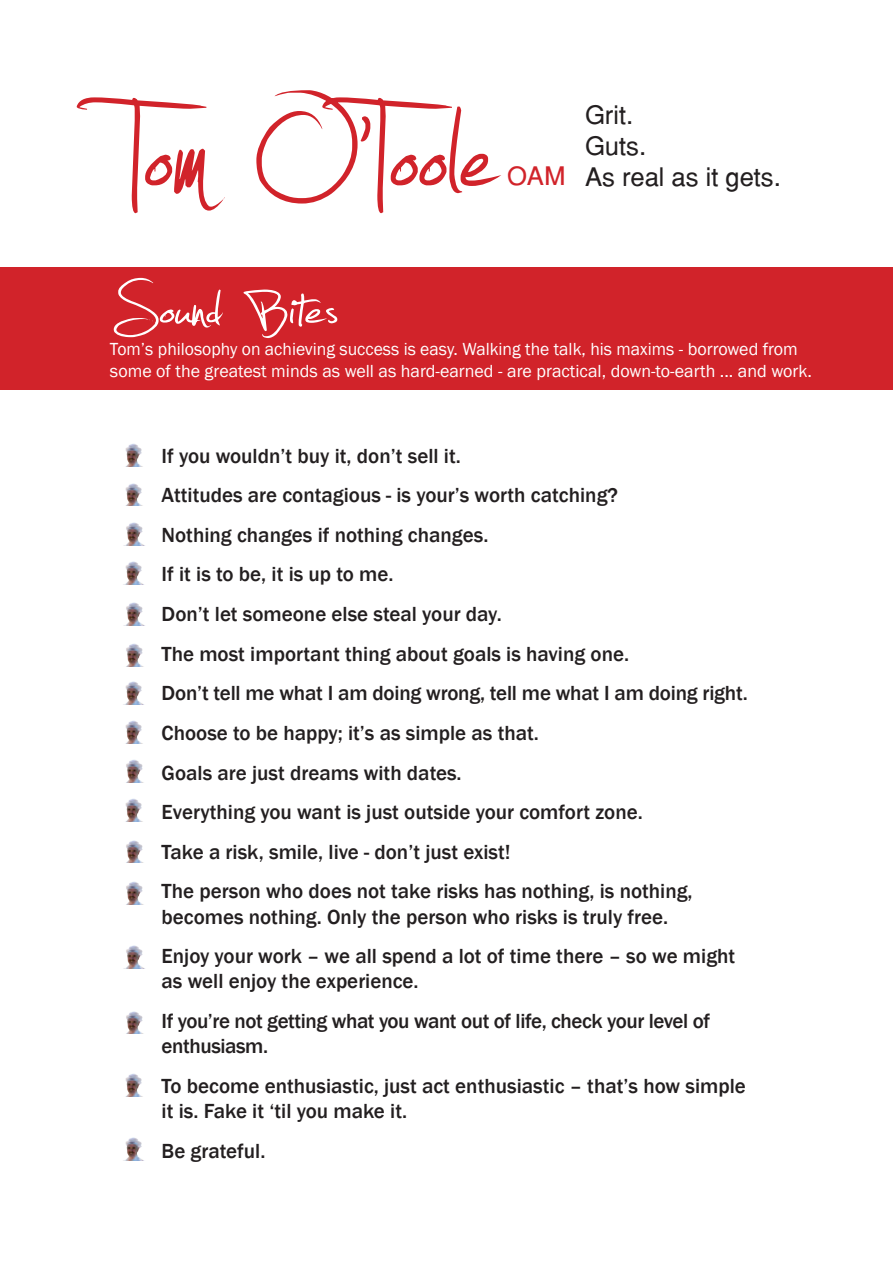
<style>
.page{position:relative;width:893px;height:1263px;background:#fff}
.page>*{position:absolute;margin:0;border:0;box-sizing:border-box;transform-origin:0 0}
.t1{font:25.5px "Helvetica";color:#231f20}
.t2{font:500 21px/39.6px "Franklin Gothic";color:#231f20}
.t3{font:500 21px/39.6px "Franklin Gothic";letter-spacing:-.02em;color:#231f20}
.t4{font:18px/21.6px "Franklin Gothic";color:#fff}
.s1{color:#d1232a}
</style>
<div class="page">
<div style="left:0;top:266px;width:893px;height:123px;background:#d1232a"></div>
<img style="left:125px;top:681px;width:18px;height:23px">
<img style="left:126px;top:759px;width:18px;height:24px">
<img style="left:125px;top:720px;width:17px;height:23px">
<img style="left:125px;top:798px;width:18px;height:24px">
<img style="left:126px;top:840px;width:18px;height:23px">
<img style="left:126px;top:881px;width:17px;height:23px">
<img style="left:126px;top:945px;width:18px;height:23px">
<img style="left:126px;top:1011px;width:18px;height:23px">
<img style="left:125px;top:1073px;width:17px;height:23px">
<img style="left:125px;top:1137px;width:18px;height:23px">
<svg style="left:114px;top:278px;width:223px;height:60px"></svg>
<svg style="left:77px;top:90px;width:424px;height:123px"></svg>
<img style="left:125px;top:443px;width:18px;height:24px">
<img style="left:126px;top:522px;width:18px;height:23px">
<img style="left:125px;top:483px;width:18px;height:23px">
<img style="left:125px;top:561px;width:18px;height:23px">
<img style="left:126px;top:602px;width:18px;height:23px">
<img style="left:126px;top:643px;width:18px;height:24px">
<p class="t1" style="left:585px;top:100px;width:50px">Grit.</p>
<p class="t1" style="left:585px;top:130px;width:63px">Guts.</p>
<p class="t1" style="left:507px;top:161px;width:275px"><span class="s1">OAM</span> As real as it gets.</p>
<p class="t4" style="left:110px;top:339px;width:703px">Tom’s philosophy on achieving success is easy. Walking the talk, his maxims - borrowed from some of the greatest minds as well as hard-earned - are practical, down-to-earth ... and work.</p>
<p class="t2" style="left:162px;top:436px;width:588px">If you wouldn’t buy it, don’t sell it.<br>Attitudes are contagious - is your’s worth catching?<br>Nothing changes if nothing changes.<br>If it is to be, it is up to me.<br>Don’t let someone else steal your day.<br>The most important thing about goals is having one.<br>Don’t tell me what I am doing wrong, tell me what I am doing right.<br>Choose to be happy; it’s as simple as that.<br>Goals are just dreams with dates.<br>Everything you want is just outside your comfort zone.<br>Take a risk, smile, live - don’t just exist!<br>The person who does not take risks has nothing, is nothing,</p>
<p class="t2" style="left:162px;top:897px;width:575px">becomes nothing. Only the person who risks is truly free.<br>Enjoy your work – we all spend a lot of time there – so we might</p>
<p class="t3" style="left:162px;top:962px;width:550px">as well enjoy the experience.<br>If you’re not getting what you want out of life, check your level of</p>
<p class="t2" style="left:162px;top:1026px;width:586px">enthusiasm.<br>To become enthusiastic, just act enthusiastic – that’s how simple</p>
<p class="t2" style="left:162px;top:1091px;width:247px">it is. Fake it ‘til you make it.<br>Be grateful.</p>
</div>
